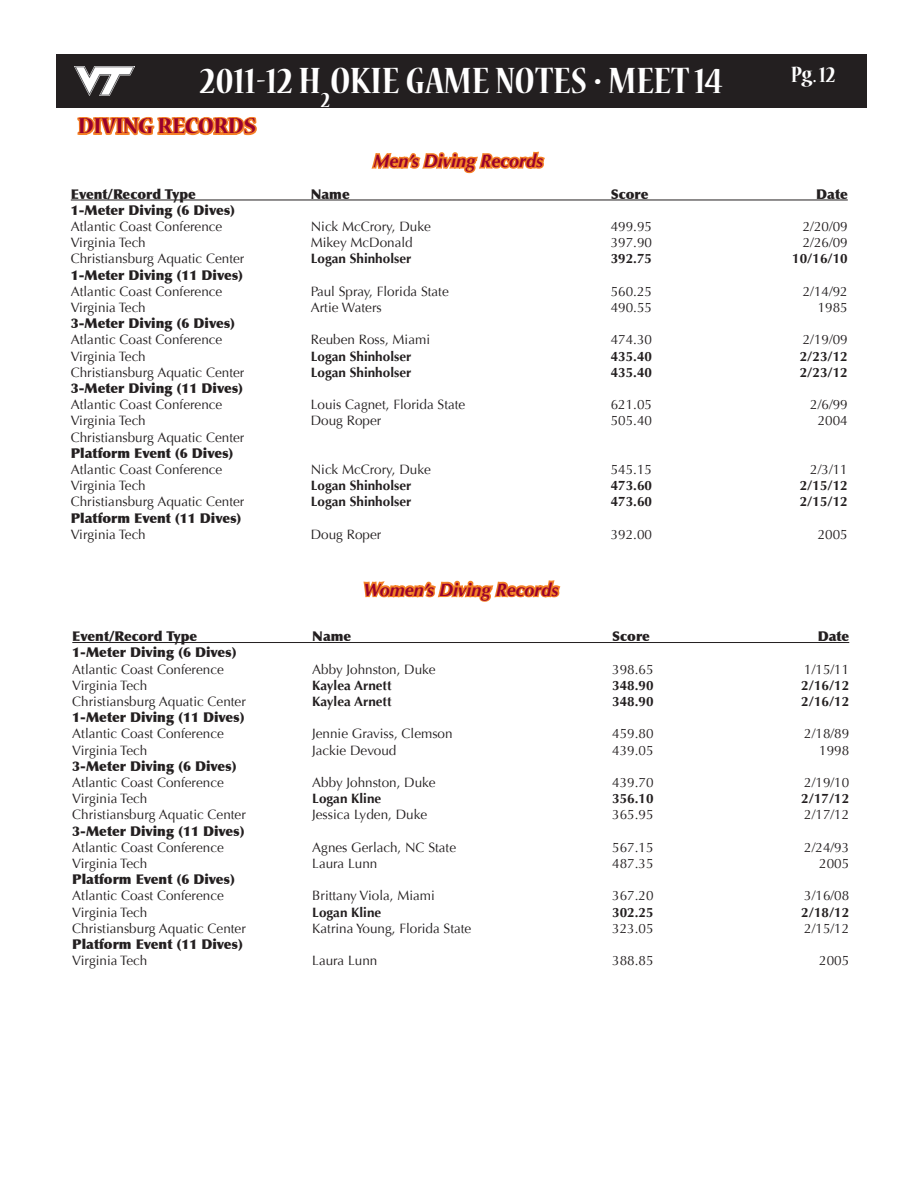
<style>
.page{position:relative;width:918px;height:1188px;background:#fff}
.page>*{position:absolute;margin:0;border:0;box-sizing:border-box;transform-origin:0 0}
.t1{font:700 condensed 40.8px "Nueva Std";color:#fff}
.t2{font:700 condensed 24.75px "Nueva Std";color:#fff}
.t3{font:700 24px "Nueva Std";letter-spacing:-.005em;color:#98012d}
.t4{font:italic 700 18px "Optima";color:#98012d}
.t5{font:13.5px "Optima";color:#231f20}
.t6{font:900 13.5px "Optima";color:#231f20}
.t7{font:700 13.5px "Optima";color:#231f20}
</style>
<div class="page">
<div style="left:56px;top:54px;width:810px;height:54px;background:#231f20"></div>
<hr style="left:72px;top:642px;width:777px;height:1px;background:#231f20">
<hr style="left:71px;top:200px;width:777px;height:1px;background:#231f20">
<svg style="left:76px;top:66px;width:181px;height:70px"></svg>
<svg style="left:363px;top:580px;width:198px;height:22px"></svg>
<svg style="left:371px;top:151px;width:174px;height:23px"></svg>
<h1 class="t1" style="left:200px;top:62px;width:524px">2011-12 H<sub>2</sub>OKIE GAME NOTES • MEET 14</h1>
<h2 class="t2" style="left:791px;top:63px;width:46px">Pg. 12</h2>
<h3 class="t3" style="left:78px;top:115px;width:180px">DIVING RECORDS</h3>
<h3 class="t4" style="left:373px;top:150px;width:171px">Men’s Diving Records</h3>
<p class="t6" style="left:71px;top:186px;width:127px">Event/Record Type</p>
<p class="t6" style="left:311px;top:186px;width:40px">Name</p>
<p class="t6" style="left:611px;top:186px;width:39px">Score</p>
<p class="t6" style="left:816px;top:186px;width:33px">Date</p>
<p class="t6" style="left:71px;top:202px;width:166px">1-Meter Diving (6 Dives)</p>
<p class="t5" style="left:71px;top:219px;width:153px">Atlantic Coast Conference</p>
<p class="t5" style="left:311px;top:219px;width:122px">Nick McCrory, Duke</p>
<p class="t5" style="left:611px;top:219px;width:43px">499.95</p>
<p class="t5" style="left:803px;top:219px;width:47px">2/20/09</p>
<p class="t5" style="left:71px;top:235px;width:76px">Virginia Tech</p>
<p class="t5" style="left:311px;top:235px;width:104px">Mikey McDonald</p>
<p class="t5" style="left:611px;top:235px;width:43px">397.90</p>
<p class="t5" style="left:803px;top:235px;width:47px">2/26/09</p>
<p class="t5" style="left:71px;top:251px;width:175px">Christiansburg Aquatic Center</p>
<p class="t7" style="left:311px;top:251px;width:102px">Logan Shinholser</p>
<p class="t7" style="left:611px;top:251px;width:43px">392.75</p>
<p class="t7" style="left:792px;top:251px;width:57px">10/16/10</p>
<p class="t6" style="left:71px;top:267px;width:174px">1-Meter Diving (11 Dives)</p>
<p class="t5" style="left:71px;top:283px;width:153px">Atlantic Coast Conference</p>
<p class="t5" style="left:311px;top:283px;width:139px">Paul Spray, Florida State</p>
<p class="t5" style="left:611px;top:283px;width:43px">560.25</p>
<p class="t5" style="left:803px;top:283px;width:47px">2/14/92</p>
<p class="t5" style="left:71px;top:300px;width:76px">Virginia Tech</p>
<p class="t5" style="left:311px;top:300px;width:73px">Artie Waters</p>
<p class="t5" style="left:611px;top:300px;width:43px">490.55</p>
<p class="t5" style="left:818px;top:300px;width:32px">1985</p>
<p class="t6" style="left:71px;top:315px;width:166px">3-Meter Diving (6 Dives)</p>
<p class="t5" style="left:71px;top:332px;width:153px">Atlantic Coast Conference</p>
<p class="t5" style="left:311px;top:332px;width:121px">Reuben Ross, Miami</p>
<p class="t5" style="left:611px;top:332px;width:43px">474.30</p>
<p class="t5" style="left:803px;top:332px;width:47px">2/19/09</p>
<p class="t5" style="left:71px;top:348px;width:76px">Virginia Tech</p>
<p class="t7" style="left:311px;top:348px;width:102px">Logan Shinholser</p>
<p class="t7" style="left:611px;top:348px;width:43px">435.40</p>
<p class="t7" style="left:800px;top:348px;width:50px">2/23/12</p>
<p class="t5" style="left:71px;top:364px;width:175px">Christiansburg Aquatic Center</p>
<p class="t7" style="left:311px;top:364px;width:102px">Logan Shinholser</p>
<p class="t7" style="left:611px;top:364px;width:43px">435.40</p>
<p class="t7" style="left:800px;top:364px;width:50px">2/23/12</p>
<p class="t6" style="left:71px;top:380px;width:174px">3-Meter Diving (11 Dives)</p>
<p class="t5" style="left:71px;top:397px;width:153px">Atlantic Coast Conference</p>
<p class="t5" style="left:311px;top:397px;width:156px">Louis Cagnet, Florida State</p>
<p class="t5" style="left:611px;top:397px;width:43px">621.05</p>
<p class="t5" style="left:810px;top:397px;width:39px">2/6/99</p>
<p class="t5" style="left:71px;top:413px;width:76px">Virginia Tech</p>
<p class="t5" style="left:311px;top:413px;width:72px">Doug Roper</p>
<p class="t5" style="left:611px;top:413px;width:43px">505.40</p>
<p class="t5" style="left:818px;top:413px;width:32px">2004</p>
<p class="t5" style="left:71px;top:429px;width:175px">Christiansburg Aquatic Center</p>
<p class="t6" style="left:71px;top:445px;width:164px">Platform Event (6 Dives)</p>
<p class="t5" style="left:71px;top:462px;width:153px">Atlantic Coast Conference</p>
<p class="t5" style="left:311px;top:462px;width:122px">Nick McCrory, Duke</p>
<p class="t5" style="left:611px;top:462px;width:43px">545.15</p>
<p class="t5" style="left:810px;top:462px;width:39px">2/3/11</p>
<p class="t5" style="left:71px;top:478px;width:76px">Virginia Tech</p>
<p class="t7" style="left:311px;top:478px;width:102px">Logan Shinholser</p>
<p class="t7" style="left:611px;top:478px;width:43px">473.60</p>
<p class="t7" style="left:800px;top:478px;width:50px">2/15/12</p>
<p class="t5" style="left:71px;top:494px;width:175px">Christiansburg Aquatic Center</p>
<p class="t7" style="left:311px;top:494px;width:102px">Logan Shinholser</p>
<p class="t7" style="left:611px;top:494px;width:43px">473.60</p>
<p class="t7" style="left:800px;top:494px;width:50px">2/15/12</p>
<p class="t6" style="left:71px;top:510px;width:172px">Platform Event (11 Dives)</p>
<p class="t5" style="left:71px;top:526px;width:76px">Virginia Tech</p>
<p class="t5" style="left:311px;top:526px;width:72px">Doug Roper</p>
<p class="t5" style="left:611px;top:526px;width:43px">392.00</p>
<p class="t5" style="left:818px;top:526px;width:32px">2005</p>
<h3 class="t4" style="left:363px;top:579px;width:197px">Women’s Diving Records</h3>
<p class="t6" style="left:72px;top:628px;width:127px">Event/Record Type</p>
<p class="t6" style="left:312px;top:628px;width:40px">Name</p>
<p class="t6" style="left:612px;top:628px;width:39px">Score</p>
<p class="t6" style="left:818px;top:628px;width:33px">Date</p>
<p class="t6" style="left:72px;top:644px;width:166px">1-Meter Diving (6 Dives)</p>
<p class="t5" style="left:72px;top:661px;width:153px">Atlantic Coast Conference</p>
<p class="t5" style="left:312px;top:661px;width:125px">Abby Johnston, Duke</p>
<p class="t5" style="left:612px;top:661px;width:43px">398.65</p>
<p class="t5" style="left:804px;top:661px;width:47px">1/15/11</p>
<p class="t5" style="left:72px;top:677px;width:76px">Virginia Tech</p>
<p class="t7" style="left:312px;top:677px;width:81px">Kaylea Arnett</p>
<p class="t7" style="left:612px;top:677px;width:43px">348.90</p>
<p class="t7" style="left:801px;top:677px;width:50px">2/16/12</p>
<p class="t5" style="left:72px;top:694px;width:175px">Christiansburg Aquatic Center</p>
<p class="t7" style="left:312px;top:694px;width:81px">Kaylea Arnett</p>
<p class="t7" style="left:612px;top:694px;width:43px">348.90</p>
<p class="t7" style="left:801px;top:694px;width:50px">2/16/12</p>
<p class="t6" style="left:72px;top:709px;width:174px">1-Meter Diving (11 Dives)</p>
<p class="t5" style="left:72px;top:726px;width:153px">Atlantic Coast Conference</p>
<p class="t5" style="left:312px;top:726px;width:142px">Jennie Graviss, Clemson</p>
<p class="t5" style="left:612px;top:726px;width:43px">459.80</p>
<p class="t5" style="left:804px;top:726px;width:47px">2/18/89</p>
<p class="t5" style="left:72px;top:742px;width:76px">Virginia Tech</p>
<p class="t5" style="left:312px;top:742px;width:86px">Jackie Devoud</p>
<p class="t5" style="left:612px;top:742px;width:43px">439.05</p>
<p class="t5" style="left:819px;top:742px;width:32px">1998</p>
<p class="t6" style="left:72px;top:758px;width:166px">3-Meter Diving (6 Dives)</p>
<p class="t5" style="left:72px;top:775px;width:153px">Atlantic Coast Conference</p>
<p class="t5" style="left:312px;top:775px;width:125px">Abby Johnston, Duke</p>
<p class="t5" style="left:612px;top:775px;width:43px">439.70</p>
<p class="t5" style="left:804px;top:775px;width:47px">2/19/10</p>
<p class="t5" style="left:72px;top:791px;width:76px">Virginia Tech</p>
<p class="t7" style="left:312px;top:791px;width:71px">Logan Kline</p>
<p class="t7" style="left:612px;top:791px;width:43px">356.10</p>
<p class="t7" style="left:801px;top:791px;width:50px">2/17/12</p>
<p class="t5" style="left:72px;top:807px;width:175px">Christiansburg Aquatic Center</p>
<p class="t5" style="left:312px;top:807px;width:116px">Jessica Lyden, Duke</p>
<p class="t5" style="left:612px;top:807px;width:43px">365.95</p>
<p class="t5" style="left:804px;top:807px;width:47px">2/17/12</p>
<p class="t6" style="left:72px;top:823px;width:174px">3-Meter Diving (11 Dives)</p>
<p class="t5" style="left:72px;top:839px;width:153px">Atlantic Coast Conference</p>
<p class="t5" style="left:312px;top:839px;width:145px">Agnes Gerlach, NC State</p>
<p class="t5" style="left:612px;top:839px;width:43px">567.15</p>
<p class="t5" style="left:804px;top:839px;width:47px">2/24/93</p>
<p class="t5" style="left:72px;top:856px;width:76px">Virginia Tech</p>
<p class="t5" style="left:312px;top:856px;width:67px">Laura Lunn</p>
<p class="t5" style="left:612px;top:856px;width:43px">487.35</p>
<p class="t5" style="left:819px;top:856px;width:32px">2005</p>
<p class="t6" style="left:72px;top:871px;width:164px">Platform Event (6 Dives)</p>
<p class="t5" style="left:72px;top:888px;width:153px">Atlantic Coast Conference</p>
<p class="t5" style="left:312px;top:888px;width:124px">Brittany Viola, Miami</p>
<p class="t5" style="left:612px;top:888px;width:43px">367.20</p>
<p class="t5" style="left:804px;top:888px;width:47px">3/16/08</p>
<p class="t5" style="left:72px;top:904px;width:76px">Virginia Tech</p>
<p class="t7" style="left:312px;top:904px;width:71px">Logan Kline</p>
<p class="t7" style="left:612px;top:904px;width:43px">302.25</p>
<p class="t7" style="left:801px;top:904px;width:50px">2/18/12</p>
<p class="t5" style="left:72px;top:920px;width:175px">Christiansburg Aquatic Center</p>
<p class="t5" style="left:312px;top:920px;width:161px">Katrina Young, Florida State</p>
<p class="t5" style="left:612px;top:920px;width:43px">323.05</p>
<p class="t5" style="left:804px;top:920px;width:47px">2/15/12</p>
<p class="t6" style="left:72px;top:936px;width:172px">Platform Event (11 Dives)</p>
<p class="t5" style="left:72px;top:953px;width:76px">Virginia Tech</p>
<p class="t5" style="left:312px;top:953px;width:67px">Laura Lunn</p>
<p class="t5" style="left:612px;top:953px;width:43px">388.85</p>
<p class="t5" style="left:819px;top:953px;width:32px">2005</p>
</div>
